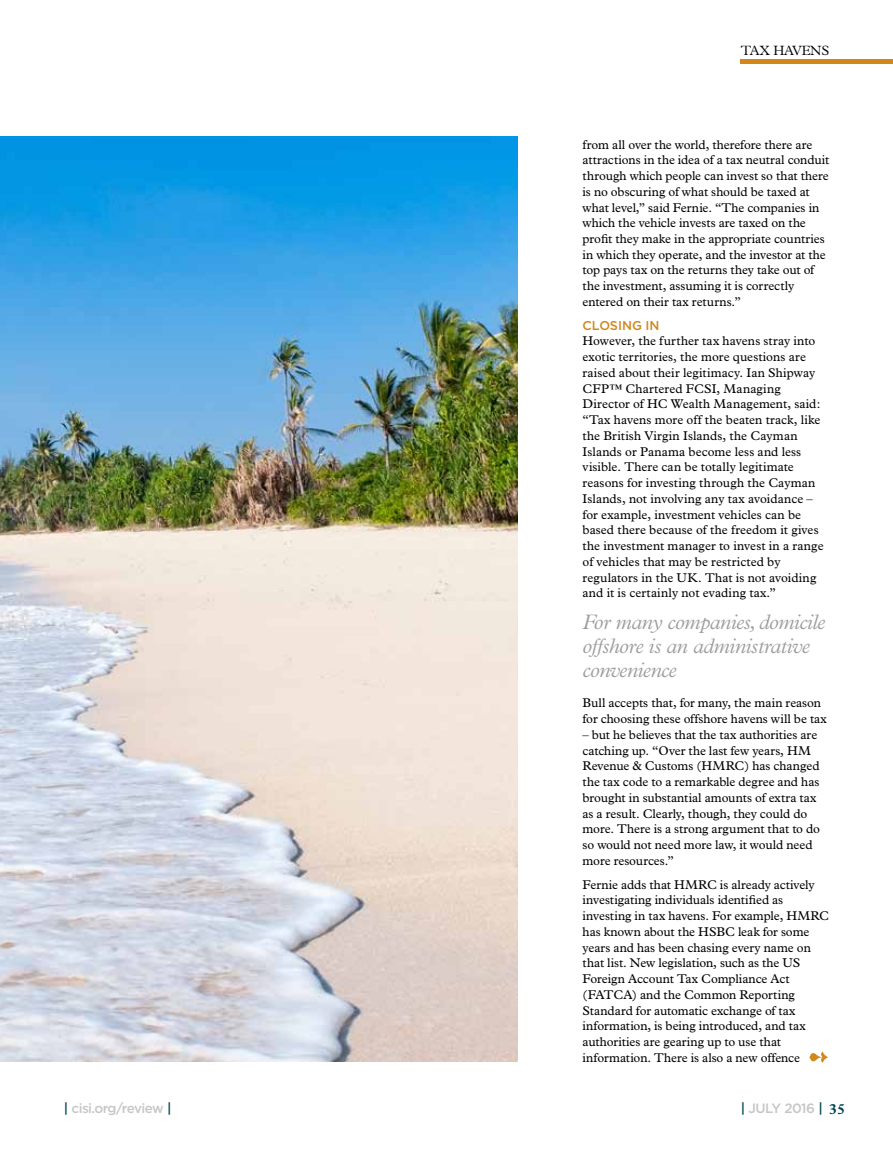
<style>
.page{position:relative;width:893px;height:1149px;background:#fff}
.page>*{position:absolute;margin:0;border:0;box-sizing:border-box;transform-origin:0 0}
.t1{font:italic 300 21px/24px "Plantin";letter-spacing:-.02em;color:#9c9d9d}
.t2{font:700 15px "Plantin";color:#004754}
.t3{font:500 13.5px "Gotham";letter-spacing:-.04em;color:#c5c6c6}
.t4{font:300 13.5px "Plantin";letter-spacing:-.02em;color:#000}
.t5{font:12.75px/15.8px "Plantin";color:#000}
.t6{font:500 12.75px "Gotham";color:#d1871a}
.s1{color:#004754}
</style>
<div class="page">
<svg style="left:809px;top:1051px;width:19px;height:11px"></svg>
<hr style="left:740px;top:60px;width:153px;height:4px;background:#d1871a">
<img style="left:0;top:136px;width:518px;height:925px">
<p class="t4" style="left:741px;top:43px;width:90px">TAX HAVENS</p>
<p class="t5" style="left:583px;top:136px;width:248px">from all over the world, therefore there are attractions in the idea of a tax neutral conduit through which people can invest so that there is no obscuring of what should be taxed at what level,” said Fernie. “The companies in which the vehicle invests are taxed on the profit they make in the appropriate countries in which they operate, and the investor at the top pays tax on the returns they take out of the investment, assuming it is correctly entered on their tax returns.”</p>
<p class="t6" style="left:583px;top:318px;width:78px">CLOSING IN</p>
<p class="t5" style="left:583px;top:333px;width:243px">However, the further tax havens stray into exotic territories, the more questions are raised about their legitimacy. Ian Shipway CFP™ Chartered FCSI, Managing Director of HC Wealth Management, said: “Tax havens more off the beaten track, like the British Virgin Islands, the Cayman Islands or Panama become less and less visible. There can be totally legitimate reasons for investing through the Cayman Islands, not involving any tax avoidance – for example, investment vehicles can be based there because of the freedom it gives the investment manager to invest in a range of vehicles that may be restricted by regulators in the UK. That is not avoiding and it is certainly not evading tax.”</p>
<h1 class="t1" style="left:583px;top:610px;width:244px">For many companies, domicile offshore is an administrative convenience</h1>
<p class="t5" style="left:583px;top:695px;width:246px">Bull accepts that, for many, the main reason for choosing these offshore havens will be tax</p>
<p class="t5" style="left:583px;top:726px;width:239px">– but he believes that the tax authorities are catching up. “Over the last few years, HM Revenue &amp; Customs (HMRC) has changed the tax code to a remarkable degree and has brought in substantial amounts of extra tax as a result. Clearly, though, they could do more. There is a strong argument that to do so would not need more law, it would need more resources.”</p>
<p class="t5" style="left:583px;top:876px;width:248px">Fernie adds that HMRC is already actively investigating individuals identified as investing in tax havens. For example, HMRC has known about the HSBC leak for some years and has been chasing every name on that list. New legislation, such as the US Foreign Account Tax Compliance Act (FATCA) and the Common Reporting Standard for automatic exchange of tax information, is being introduced, and tax authorities are gearing up to use that information. There is also a new offence</p>
<p class="t3" style="left:64px;top:1100px;width:109px"><span class="s1">|</span> cisi.org/review <span class="s1">|</span></p>
<p class="t3" style="left:741px;top:1100px;width:84px"><span class="s1">|</span> JULY 2016 <span class="s1">|</span></p>
<p class="t2" style="left:829px;top:1099px;width:17px">35</p>
</div>
